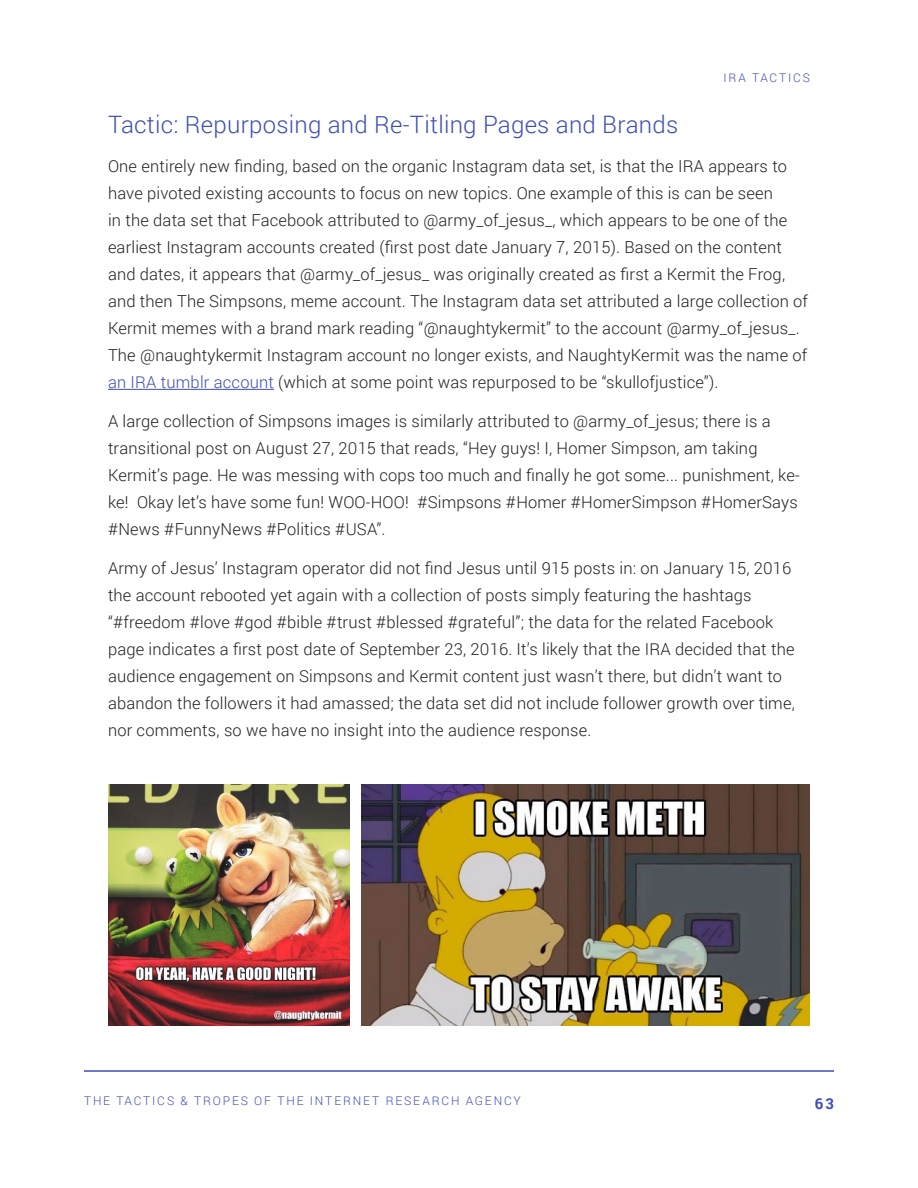
<style>
.page{position:relative;width:918px;height:1188px;background:#fff}
.page>*{position:absolute;margin:0;border:0;box-sizing:border-box;transform-origin:0 0}
.Heading_2_Tactics{font:300 24px "Roboto";letter-spacing:.01em;color:#3d4db5}
.t1{font:300 16.5px/27px "Roboto";letter-spacing:.01em;color:#231f20}
.t2{font:700 15px "Roboto";color:#3d4db5}
.t3{font:300 12px "Roboto";letter-spacing:.15em;color:#3d4db5}
.s1{color:#3d4db5}
</style>
<div class="page">
<hr style="left:84px;top:1070px;width:750px;height:2px;background:#3d4db5">
<hr style="left:108px;top:389px;width:166px;height:1px;background:#3d4db5">
<img style="left:361px;top:785px;width:449px;height:241px">
<img style="left:108px;top:785px;width:241px;height:241px">
<p class="t3" style="left:723px;top:69px;width:47px">IRA Tactics</p>
<p class="Heading_2_Tactics" style="left:108px;top:108px;width:572px">Tactic: Repurposing and Re-Titling Pages and Brands</p>
<p class="t1" style="left:108px;top:152px;width:702px">One entirely new finding, based on the organic Instagram data set, is that the IRA appears to have pivoted existing accounts to focus on new topics. One example of this is can be seen<br>in the data set that Facebook attributed to @army_of_jesus_, which appears to be one of the earliest Instagram accounts created (first post date January 7, 2015). Based on the content and dates, it appears that @army_of_jesus_ was originally created as first a Kermit the Frog, and then The Simpsons, meme account. The Instagram data set attributed a large collection of Kermit memes with a brand mark reading “@naughtykermit” to the account @army_of_jesus_.<br>The @naughtykermit Instagram account no longer exists, and NaughtyKermit was the name of <span class="s1">an IRA tumblr account</span> (which at some point was repurposed to be “skullofjustice”).</p>
<p class="t1" style="left:108px;top:407px;width:693px">A large collection of Simpsons images is similarly attributed to @army_of_jesus; there is a transitional post on August 27, 2015 that reads, “Hey guys! I, Homer Simpson, am taking Kermit’s page. He was messing with cops too much and finally he got some... punishment, ke&shy;ke! Okay let’s have some fun! WOO-HOO! #Simpsons #Homer #HomerSimpson #HomerSays #News #FunnyNews #Politics #USA”.</p>
<p class="t1" style="left:108px;top:554px;width:688px">Army of Jesus’ Instagram operator did not find Jesus until 915 posts in: on January 15, 2016 the account rebooted yet again with a collection of posts simply featuring the hashtags “#freedom #love #god #bible #trust #blessed #grateful”; the data for the related Facebook page indicates a first post date of September 23, 2016. It’s likely that the IRA decided that the audience engagement on Simpsons and Kermit content just wasn’t there, but didn’t want to abandon the followers it had amassed; the data set did not include follower growth over time, nor comments, so we have no insight into the audience response.</p>
<p class="t3" style="left:84px;top:1093px;width:438px">THE TACTICS &amp; TROPES OF THE INTERNET RESEARCH AGENCY</p>
<p class="t2" style="left:815px;top:1093px;width:21px">63</p>
</div>
